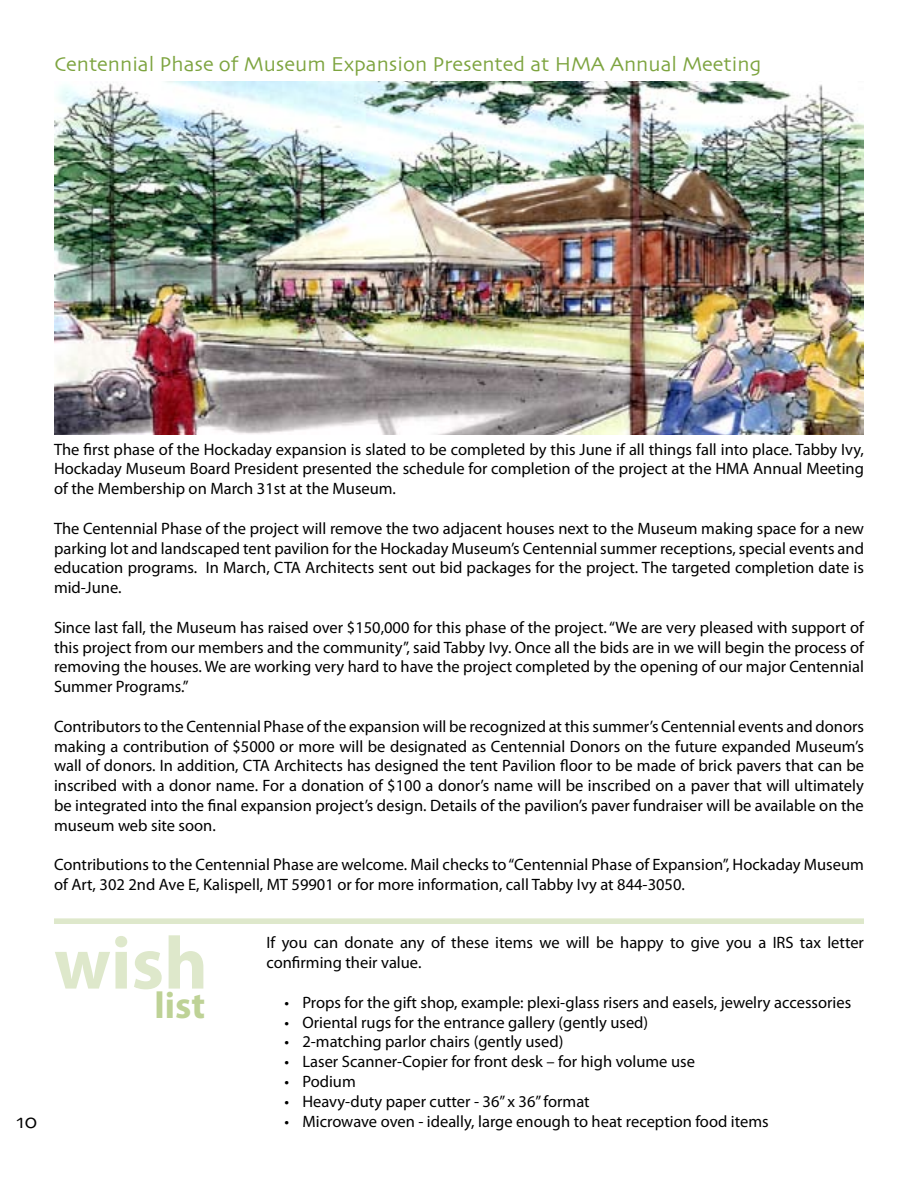
<style>
.page{position:relative;width:918px;height:1188px;background:#fff}
.page>*{position:absolute;margin:0;border:0;box-sizing:border-box;transform-origin:0 0}
.t1{font:700 75px "Myriad Pro";color:#dee8cb}
.t2{font:21px "Skia";color:#7da43f}
.t3{font:21px "Skia";color:#000}
.t4{font:16.5px/19.8px "Myriad Pro";color:#000;text-align:justify}
</style>
<div class="page">
<img style="left:54px;top:82px;width:810px;height:353px">
<svg style="left:54px;top:918px;width:810px;height:6px;background:#e0e9ce"></svg>
<p class="t2" style="left:54px;top:51px;width:709px">Centennial Phase of Museum Expansion Presented at HMA Annual Meeting</p>
<p class="t3" style="left:16px;top:1109px;width:23px">10</p>
<p class="t4" style="left:54px;top:439px;width:811px">The first phase of the Hockaday expansion is slated to be completed by this June if all things fall into place. Tabby Ivy, Hockaday Museum Board President presented the schedule for completion of the project at the HMA Annual Meeting of the Membership on March 31st at the Museum.</p>
<p class="t4" style="left:54px;top:518px;width:812px">The Centennial Phase of the project will remove the two adjacent houses next to the Museum making space for a new parking lot and landscaped tent pavilion for the Hockaday Museum’s Centennial summer receptions, special events and education programs. In March, CTA Architects sent out bid packages for the project. The targeted completion date is mid-June.</p>
<p class="t4" style="left:54px;top:617px;width:812px">Since last fall, the Museum has raised over $150,000 for this phase of the project. “We are very pleased with support of this project from our members and the community”, said Tabby Ivy. Once all the bids are in we will begin the process of removing the houses. We are working very hard to have the project completed by the opening of our major Centennial Summer Programs.”</p>
<p class="t4" style="left:54px;top:716px;width:812px">Contributors to the Centennial Phase of the expansion will be recognized at this summer’s Centennial events and donors making a contribution of $5000 or more will be designated as Centennial Donors on the future expanded Museum’s wall of donors. In addition, CTA Architects has designed the tent Pavilion floor to be made of brick pavers that can be inscribed with a donor name. For a donation of $100 a donor’s name will be inscribed on a paver that will ultimately be integrated into the final expansion project’s design. Details of the pavilion’s paver fundraiser will be available on the museum web site soon.</p>
<p class="t4" style="left:54px;top:855px;width:811px">Contributions to the Centennial Phase are welcome. Mail checks to “Centennial Phase of Expansion”, Hockaday Museum of Art, 302 2nd Ave E, Kalispell, MT 59901 or for more information, call Tabby Ivy at 844-3050.</p>
<h1 class="t1" style="left:54px;top:914px;width:155px">wish<sub>list</sub></h1>
<p class="t4" style="left:266px;top:933px;width:599px">If you can donate any of these items we will be happy to give you a IRS tax letter confirming their value.</p>
<p class="t4" style="left:284px;top:992px;width:568px">• Props for the gift shop, example: plexi-glass risers and easels, jewelry accessories</p>
<p class="t4" style="left:284px;top:1012px;width:365px">• Oriental rugs for the entrance gallery (gently used)</p>
<p class="t4" style="left:284px;top:1032px;width:281px">• 2-matching parlor chairs (gently used)</p>
<p class="t4" style="left:284px;top:1051px;width:412px">• Laser Scanner-Copier for front desk – for high volume use</p>
<p class="t4" style="left:284px;top:1071px;width:73px">• Podium</p>
<p class="t4" style="left:284px;top:1091px;width:307px">• Heavy-duty paper cutter - 36” x 36”format</p>
<p class="t4" style="left:284px;top:1111px;width:486px">• Microwave oven - ideally, large enough to heat reception food items</p>
</div>
